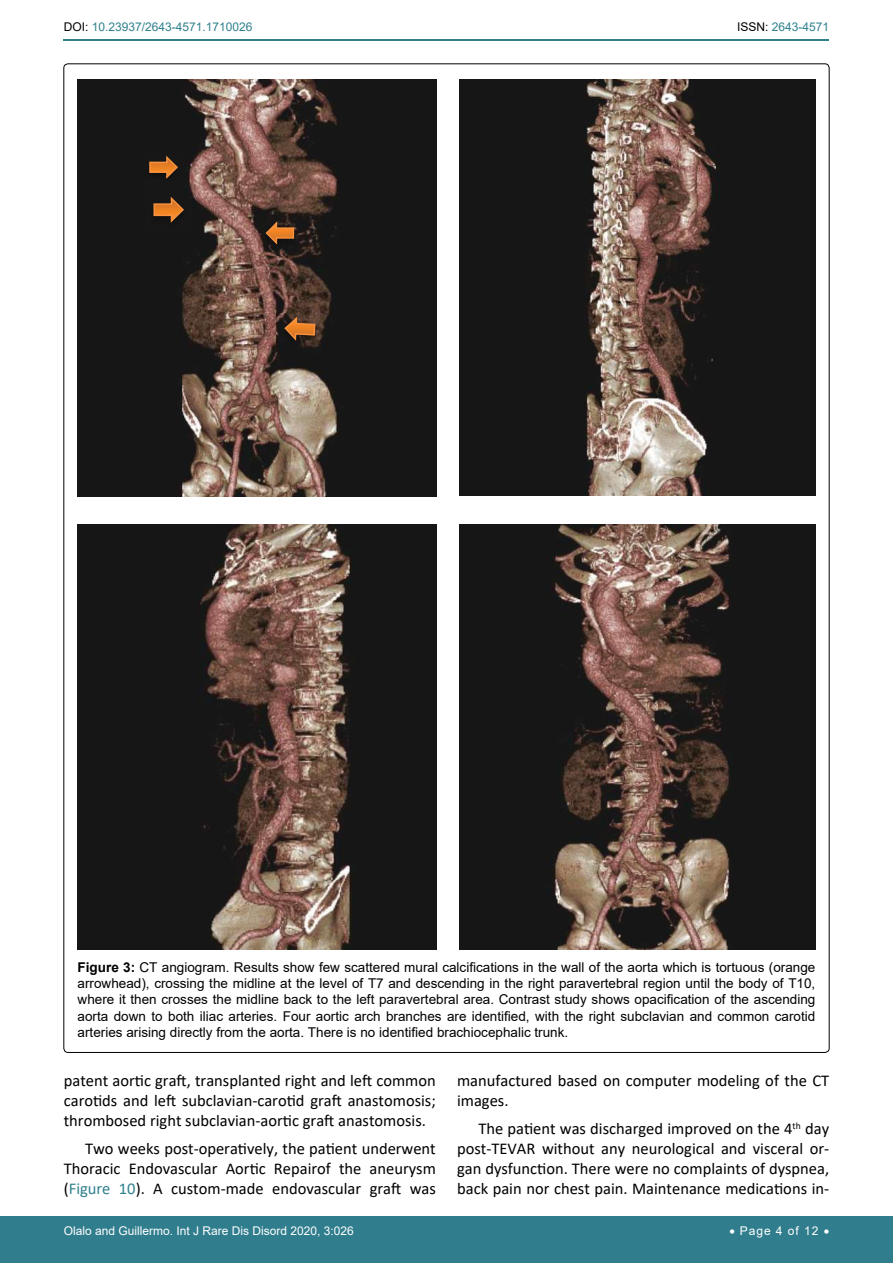
<style>
.page{position:relative;width:893px;height:1263px;background:#fff}
.page>*{position:absolute;margin:0;border:0;box-sizing:border-box;transform-origin:0 0}
.t1{font:16.5px/19.8px "Calibri";color:#000;text-align:justify}
.t2{font:13.5px/16.2px "Arial";color:#000;text-align:justify}
.t3{font:12px "Arial";color:#fff}
.t4{font:12px "Arial";color:#30808d}
.s1{color:#000}
.s2{font-weight:700}
.s3{color:#30808d}
</style>
<div class="page">
<div style="left:0;top:1217px;width:893px;height:46px;background:#307d8d"></div>
<hr style="left:64px;top:40px;width:765px;height:1px;background:#30808d">
<img style="left:78px;top:79px;width:358px;height:417px">
<img style="left:459px;top:79px;width:356px;height:416px">
<img style="left:78px;top:525px;width:358px;height:424px">
<img style="left:459px;top:525px;width:356px;height:424px">
<img style="left:142px;top:152px;width:43px;height:38px">
<svg style="left:148px;top:154px;width:31px;height:27px"></svg>
<img style="left:258px;top:218px;width:43px;height:37px">
<svg style="left:264px;top:220px;width:31px;height:26px"></svg>
<img style="left:277px;top:313px;width:45px;height:38px">
<svg style="left:283px;top:315px;width:33px;height:28px"></svg>
<img style="left:146px;top:194px;width:45px;height:39px">
<svg style="left:153px;top:195px;width:32px;height:30px"></svg>
<p class="t4" style="left:64px;top:19px;width:190px"><span class="s1">DOI:</span> 10.23937/2643-4571.1710026</p>
<p class="t4" style="left:737px;top:19px;width:94px"><span class="s1">ISSN:</span> 2643-4571</p>
<p class="t2" style="left:78px;top:959px;width:739px"><span class="s2">Figure 3:</span> CT angiogram. Results show few scattered mural calcifications in the wall of the aorta which is tortuous (orange arrowhead), crossing the midline at the level of T7 and descending in the right paravertebral region until the body of T10, where it then crosses the midline back to the left paravertebral area. Contrast study shows opacification of the ascending aorta down to both iliac arteries. Four aortic arch branches are identified, with the right subclavian and common carotid arteries arising directly from the aorta. There is no identified brachiocephalic trunk.</p>
<p class="t1" style="left:64px;top:1070px;width:374px">patent aortic graft, transplanted right and left common carotids and left subclavian-carotid graft anastomosis; thrombosed right subclavian-aortic graft anastomosis.</p>
<p class="t1" style="left:64px;top:1138px;width:374px;text-indent:21px">Two weeks post-operatively, the patient underwent Thoracic Endovascular Aortic Repairof the aneurysm (<span class="s3">Figure 10</span>). A custom-made endovascular graft was</p>
<p class="t1" style="left:457px;top:1070px;width:374px">manufactured based on computer modeling of the CT images.</p>
<p class="t1" style="left:457px;top:1118px;width:374px;text-indent:21px">The patient was discharged improved on the 4<sup>th</sup> day post-TEVAR without any neurological and visceral or&shy;gan dysfunction. There were no complaints of dyspnea, back pain nor chest pain. Maintenance medications in-</p>
<p class="t3" style="left:64px;top:1223px;width:292px">Olalo and Guillermo. Int J Rare Dis Disord 2020, 3:026</p>
<p class="t3" style="left:729px;top:1223px;width:101px">• Page 4 of 12 •</p>
</div>
